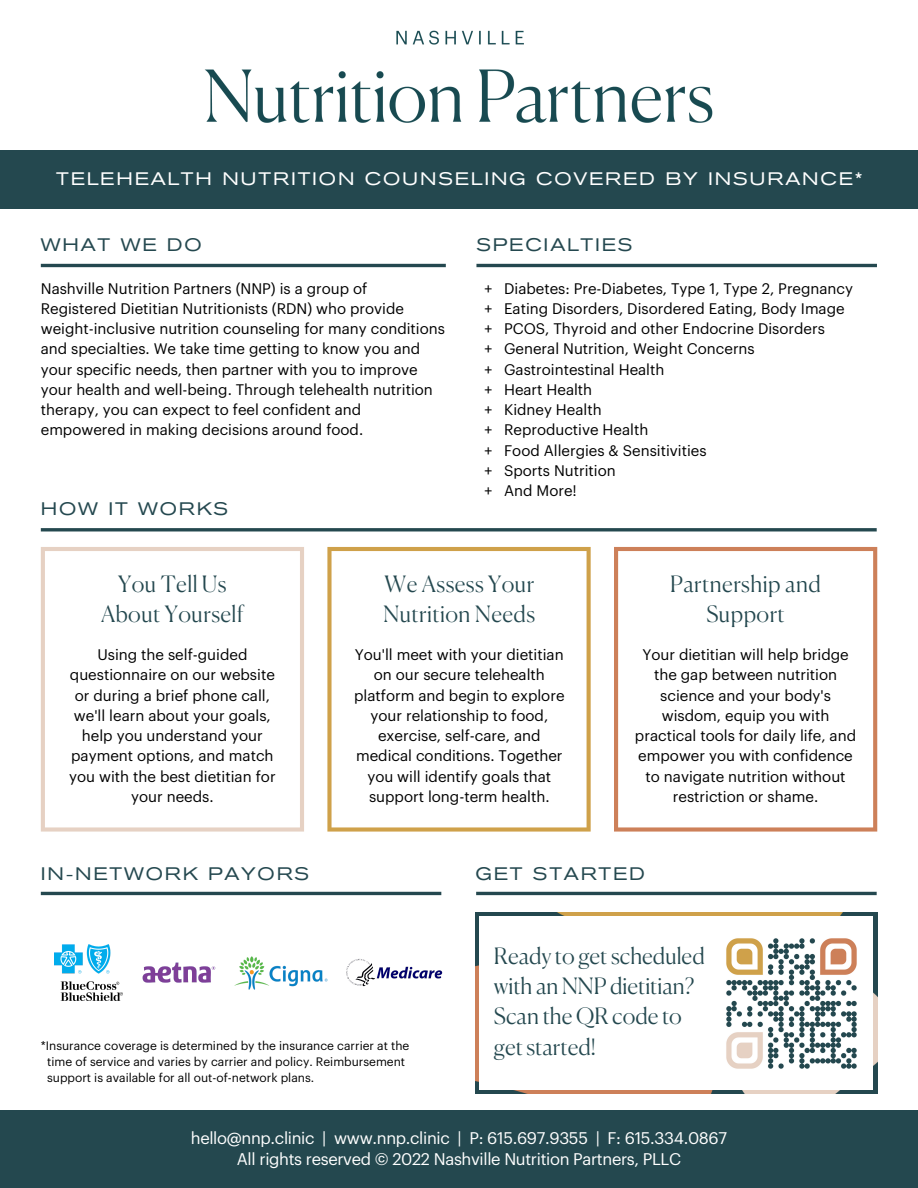
<style>
.page{position:relative;width:918px;height:1188px;background:#fff}
.page>*{position:absolute;margin:0;border:0;box-sizing:border-box;transform-origin:0 0}
.t1{font:300 22.5px/30.3px "Canela";letter-spacing:.02em;color:#24484f;text-align:center}
.t2{font:300 22.5px/30.3px "Canela";color:#24484f}
.t3{font:expanded 18px "Akzidenz Grotesk BE";letter-spacing:.1em;color:#24484f}
.t4{font:expanded 18px "Akzidenz Grotesk BE";letter-spacing:.1em;color:#fff}
.t5{font:16.5px/21.3px "Graphik";letter-spacing:-.02em;color:#fff;text-align:center}
.t6{font:15px/20.2px "Graphik";color:#000;text-align:center}
.t7{font:12px/16px "Graphik";color:#000}
</style>
<div class="page">
<img style="left:475px;top:912px;width:402px;height:181px">
<div style="left:479px;top:917px;width:394px;height:173px;background:#fff"></div>
<img style="left:726px;top:938px;width:131px;height:131px">
<img style="left:205px;top:30px;width:508px;height:93px">
<div style="left:0;top:1110px;width:918px;height:78px;background:#24484f"></div>
<div style="left:0;top:150px;width:918px;height:59px;background:#24484f"></div>
<svg style="left:873px;top:827px;width:4px;height:5px"></svg>
<hr style="left:614px;top:551px;width:4px;height:276px;background:#cd8059">
<svg style="left:614px;top:827px;width:4px;height:5px"></svg>
<svg style="left:873px;top:551px;width:4px;height:276px"></svg>
<div style="left:618px;top:827px;width:255px;height:5px;background:#cd8059"></div>
<svg style="left:873px;top:547px;width:4px;height:4px"></svg>
<svg style="left:614px;top:547px;width:4px;height:4px"></svg>
<hr style="left:618px;top:547px;width:255px;height:4px;background:#cd8059">
<svg style="left:300px;top:827px;width:4px;height:5px"></svg>
<hr style="left:41px;top:551px;width:4px;height:276px;background:#e6d1c3">
<svg style="left:41px;top:827px;width:4px;height:5px"></svg>
<hr style="left:300px;top:551px;width:4px;height:276px;background:#e6d1c3">
<div style="left:45px;top:827px;width:255px;height:5px;background:#e6d1c3"></div>
<svg style="left:300px;top:547px;width:4px;height:4px"></svg>
<svg style="left:41px;top:547px;width:4px;height:4px"></svg>
<hr style="left:45px;top:547px;width:255px;height:4px;background:#e6d1c3">
<svg style="left:587px;top:827px;width:4px;height:5px"></svg>
<div style="left:327px;top:551px;width:5px;height:276px;background:#cfa14a"></div>
<svg style="left:327px;top:827px;width:5px;height:5px"></svg>
<svg style="left:587px;top:551px;width:4px;height:276px"></svg>
<div style="left:332px;top:827px;width:255px;height:5px;background:#cfa14a"></div>
<svg style="left:587px;top:547px;width:4px;height:4px"></svg>
<svg style="left:327px;top:547px;width:5px;height:4px"></svg>
<hr style="left:332px;top:547px;width:255px;height:4px;background:#cfa14a">
<hr style="left:41px;top:528px;width:836px;height:3px;background:#24484f">
<hr style="left:476px;top:264px;width:401px;height:3px;background:#24484f">
<hr style="left:41px;top:264px;width:405px;height:3px;background:#24484f">
<hr style="left:41px;top:892px;width:400px;height:3px;background:#24484f">
<img style="left:346px;top:959px;width:96px;height:28px">
<img style="left:142px;top:963px;width:74px;height:20px">
<img style="left:54px;top:945px;width:69px;height:56px">
<img style="left:234px;top:956px;width:94px;height:34px">
<hr style="left:476px;top:892px;width:401px;height:3px;background:#24484f">
<p class="t4" style="left:56px;top:172px;width:808px">TELEHEALTH NUTRITION COUNSELING COVERED BY INSURANCE*</p>
<p class="t3" style="left:41px;top:238px;width:162px">WHAT WE DO</p>
<p class="t6" style="left:41px;top:279px;width:406px;text-align:left">Nashville Nutrition Partners (NNP) is a group of Registered Dietitian Nutritionists (RDN) who provide weight-inclusive nutrition counseling for many conditions and specialties. We take time getting to know you and your specific needs, then partner with you to improve your health and well-being. Through telehealth nutrition therapy, you can expect to feel confident and empowered in making decisions around food.</p>
<p class="t3" style="left:41px;top:503px;width:189px">HOW IT WORKS</p>
<p class="t3" style="left:476px;top:238px;width:157px">SPECIALTIES</p>
<p class="t6" style="left:484px;top:279px;width:370px;text-align:left">+ Diabetes: Pre-Diabetes, Type 1, Type 2, Pregnancy + Eating Disorders, Disordered Eating, Body Image + PCOS, Thyroid and other Endocrine Disorders<br>+ General Nutrition, Weight Concerns<br>+ Gastrointestinal Health<br>+ Heart Health<br>+ Kidney Health<br>+ Reproductive Health<br>+ Food Allergies &amp; Sensitivities<br>+ Sports Nutrition<br>+ And More!</p>
<h1 class="t1" style="left:101px;top:571px;width:144px">You Tell Us<br>About Yourself</h1>
<p class="t6" style="left:69px;top:645px;width:208px">Using the self-guided questionnaire on our website or during a brief phone call, we'll learn about your goals, help you understand your payment options, and match you with the best dietitian for your needs.</p>
<p class="t3" style="left:41px;top:867px;width:270px">IN-NETWORK PAYORS</p>
<h1 class="t1" style="left:383px;top:571px;width:153px;text-align:left">We Assess Your<br>Nutrition Needs</h1>
<p class="t6" style="left:354px;top:645px;width:212px">You'll meet with your dietitian on our secure telehealth platform and begin to explore your relationship to food, exercise, self-care, and medical conditions. Together you will identify goals that support long-term health.</p>
<h1 class="t1" style="left:670px;top:571px;width:152px">Partnership and<br>Support</h1>
<p class="t6" style="left:635px;top:645px;width:223px">Your dietitian will help bridge the gap between nutrition science and your body's wisdom, equip you with practical tools for daily life, and empower you with confidence to navigate nutrition without restriction or shame.</p>
<p class="t3" style="left:475px;top:867px;width:171px">GET STARTED</p>
<p class="t7" style="left:47px;top:1039px;width:364px;text-indent:-6px">*Insurance coverage is determined by the insurance carrier at the time of service and varies by carrier and policy. Reimbursement support is available for all out-of-network plans.</p>
<h1 class="t2" style="left:494px;top:942px;width:212px">Ready to get scheduled with an NNP dietitian?<br>Scan the QR code to get started!</h1>
<p class="t5" style="left:191px;top:1128px;width:538px">hello@nnp.clinic | www.nnp.clinic | P: 615.697.9355 | F: 615.334.0867<br>All rights reserved © 2022 Nashville Nutrition Partners, PLLC</p>
</div>
